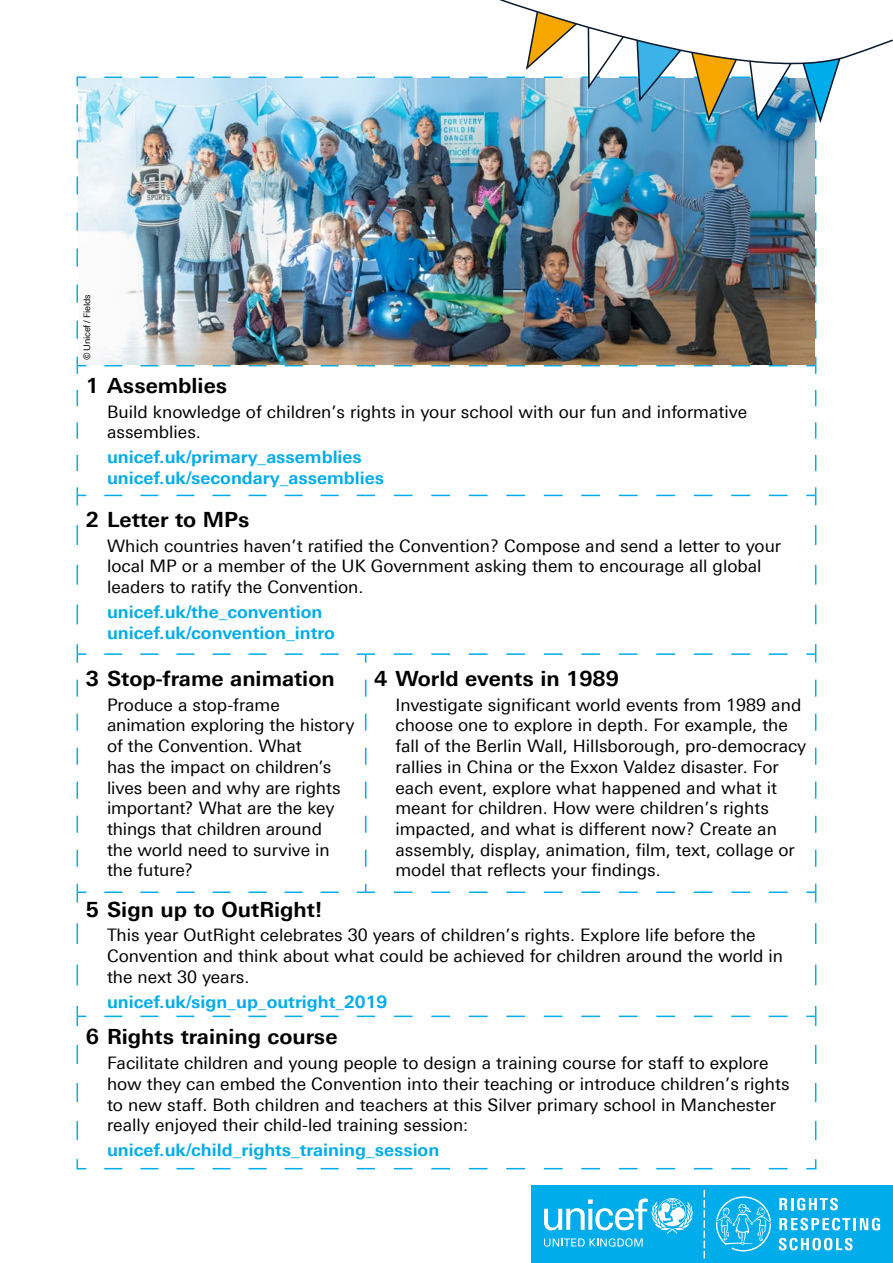
<style>
.page{position:relative;width:893px;height:1263px;background:#fff}
.page>*{position:absolute;margin:0;border:0;box-sizing:border-box;transform-origin:0 0}
.t1{font:700 21px "Univers Next Pro";color:#000}
.t2{font:17.25px/20.7px "Univers Next Pro";color:#000}
.t3{font:700 17.25px/20.7px "Univers Next Pro";color:#00ace9}
.t4{font:9px "Univers Next Pro";letter-spacing:-.03em;color:#000}
</style>
<div class="page">
<svg style="left:104px;top:365px;width:235px;height:1px"></svg>
<svg style="left:77px;top:390px;width:1px;height:81px"></svg>
<svg style="left:77px;top:365px;width:9px;height:9px"></svg>
<svg style="left:394px;top:365px;width:394px;height:1px"></svg>
<svg style="left:357px;top:365px;width:18px;height:1px"></svg>
<svg style="left:815px;top:390px;width:1px;height:81px"></svg>
<svg style="left:806px;top:357px;width:10px;height:17px"></svg>
<svg style="left:104px;top:495px;width:235px;height:1px"></svg>
<svg style="left:77px;top:525px;width:1px;height:99px"></svg>
<svg style="left:77px;top:487px;width:9px;height:18px"></svg>
<svg style="left:394px;top:495px;width:394px;height:1px"></svg>
<svg style="left:357px;top:495px;width:18px;height:1px"></svg>
<svg style="left:815px;top:525px;width:1px;height:99px"></svg>
<svg style="left:806px;top:487px;width:10px;height:18px"></svg>
<svg style="left:104px;top:653px;width:235px;height:2px"></svg>
<svg style="left:77px;top:679px;width:1px;height:188px"></svg>
<svg style="left:77px;top:644px;width:9px;height:19px"></svg>
<svg style="left:394px;top:653px;width:394px;height:2px"></svg>
<svg style="left:365px;top:679px;width:1px;height:188px"></svg>
<svg style="left:357px;top:653px;width:18px;height:10px"></svg>
<svg style="left:815px;top:679px;width:1px;height:188px"></svg>
<svg style="left:806px;top:644px;width:10px;height:19px"></svg>
<svg style="left:104px;top:891px;width:235px;height:2px"></svg>
<svg style="left:77px;top:923px;width:1px;height:62px"></svg>
<svg style="left:77px;top:884px;width:9px;height:18px"></svg>
<svg style="left:394px;top:891px;width:394px;height:2px"></svg>
<svg style="left:357px;top:884px;width:18px;height:9px"></svg>
<svg style="left:815px;top:923px;width:1px;height:62px"></svg>
<svg style="left:806px;top:884px;width:10px;height:18px"></svg>
<svg style="left:104px;top:1015px;width:235px;height:2px"></svg>
<svg style="left:394px;top:1015px;width:394px;height:2px"></svg>
<svg style="left:357px;top:1015px;width:18px;height:2px"></svg>
<svg style="left:815px;top:1044px;width:1px;height:96px"></svg>
<svg style="left:806px;top:1006px;width:10px;height:20px"></svg>
<svg style="left:104px;top:1168px;width:235px;height:1px"></svg>
<svg style="left:76px;top:1006px;width:10px;height:164px"></svg>
<svg style="left:357px;top:1159px;width:460px;height:11px"></svg>
<img style="left:78px;top:78px;width:737px;height:287px">
<img style="left:364px;top:76px;width:453px;height:263px">
<svg style="left:435px;top:0;width:458px;height:123px"></svg>
<div style="left:531px;top:1185px;width:362px;height:78px;background:#00ace9"></div>
<svg style="left:544px;top:1198px;width:149px;height:48px"></svg>
<svg style="left:704px;top:1190px;width:1px;height:68px"></svg>
<svg style="left:779px;top:1198px;width:59px;height:12px"></svg>
<svg style="left:779px;top:1218px;width:101px;height:12px"></svg>
<svg style="left:779px;top:1238px;width:74px;height:12px"></svg>
<svg style="left:716px;top:1196px;width:55px;height:55px"></svg>
<p class="t4" style="left:82px;top:360px;width:67px;rotate:-90deg">© Unicef / Fields</p>
<p class="t1" style="left:86px;top:373px;width:143px">1 Assemblies</p>
<p class="t2" style="left:107px;top:401px;width:642px">Build knowledge of children’s rights in your school with our fun and informative assemblies.</p>
<p class="t3" style="left:107px;top:447px;width:278px">unicef.uk/primary_assemblies unicef.uk/secondary_assemblies</p>
<p class="t1" style="left:86px;top:507px;width:165px">2 Letter to MPs</p>
<p class="t2" style="left:107px;top:535px;width:676px">Which countries haven’t ratified the Convention? Compose and send a letter to your local MP or a member of the UK Government asking them to encourage all global leaders to ratify the Convention.</p>
<p class="t3" style="left:107px;top:601px;width:229px">unicef.uk/the_convention unicef.uk/convention_intro</p>
<p class="t1" style="left:86px;top:666px;width:250px">3 Stop-frame animation</p>
<p class="t2" style="left:107px;top:694px;width:249px">Produce a stop-frame animation exploring the history of the Convention. What<br>has the impact on children’s lives been and why are rights important? What are the key things that children around<br>the world need to survive in the future?</p>
<p class="t1" style="left:374px;top:666px;width:246px">4 World events in 1989</p>
<p class="t2" style="left:395px;top:694px;width:412px">Investigate significant world events from 1989 and choose one to explore in depth. For example, the fall of the Berlin Wall, Hillsborough, pro-democracy rallies in China or the Exxon Valdez disaster. For each event, explore what happened and what it meant for children. How were children’s rights impacted, and what is different now? Create an assembly, display, animation, film, text, collage or model that reflects your findings.</p>
<p class="t1" style="left:86px;top:896px;width:238px">5 Sign up to OutRight!</p>
<p class="t2" style="left:107px;top:925px;width:678px">This year OutRight celebrates 30 years of children’s rights. Explore life before the<br>Convention and think about what could be achieved for children around the world in the next 30 years.</p>
<p class="t3" style="left:107px;top:991px;width:282px">unicef.uk/sign_up_outright_2019</p>
<p class="t1" style="left:86px;top:1024px;width:253px">6 Rights training course</p>
<p class="t2" style="left:107px;top:1053px;width:684px">Facilitate children and young people to design a training course for staff to explore how they can embed the Convention into their teaching or introduce children’s rights to new staff. Both children and teachers at this Silver primary school in Manchester really enjoyed their child-led training session:</p>
<p class="t3" style="left:107px;top:1140px;width:334px">unicef.uk/child_rights_training_session</p>
</div>
